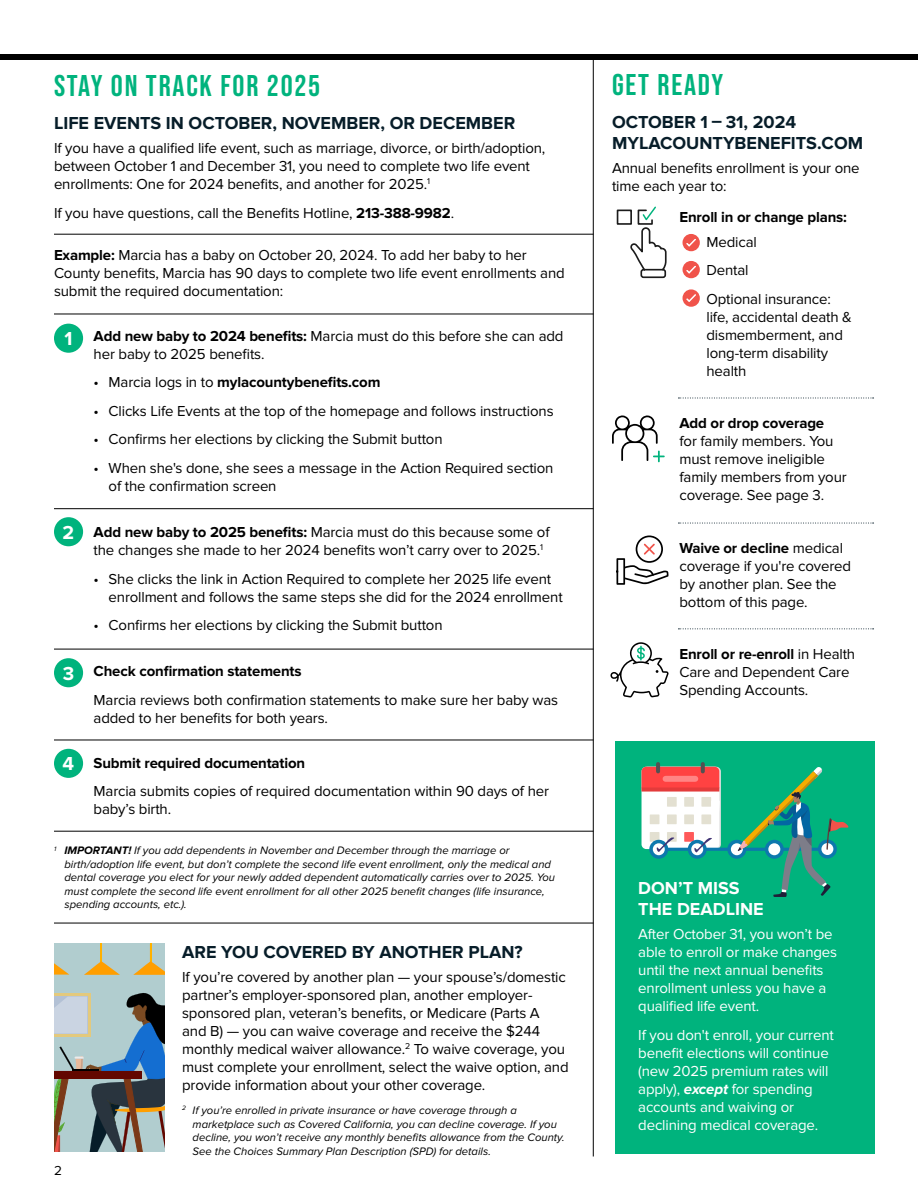
<style>
.page{position:relative;width:918px;height:1188px;background:#fff}
.page>*{position:absolute;margin:0;border:0;box-sizing:border-box;transform-origin:0 0}
.t1{font:30px "Bebas Neue";letter-spacing:.06em;color:#00b37d}
.t2{font:700 19.5px "Proxima Nova";color:#fff}
.t3{font:700 18px/21px "Proxima Nova";color:#071d29}
.t4{font:700 18px/21px "Proxima Nova";color:#fff}
.t5{font:15px/18px "Proxima Nova";letter-spacing:-.01em;color:#000}
.t6{font:15px/18px "Proxima Nova";letter-spacing:-.01em;color:#fff}
.t7{font:700 15px "Proxima Nova";letter-spacing:-.01em;color:#000}
.t8{font:13.5px "Proxima Nova";color:#000}
.t9{font:italic 11.25px/13.5px "Proxima Nova";color:#000}
.s1{font-weight:700}
.s2{font-weight:400}
.s3{font-weight:700;font-style:italic}
</style>
<div class="page">
<svg style="left:682px;top:234px;width:18px;height:17px"></svg>
<svg style="left:682px;top:261px;width:18px;height:17px"></svg>
<svg style="left:682px;top:289px;width:18px;height:18px"></svg>
<hr style="left:593px;top:58px;width:1px;height:1098px;background:#000">
<hr style="left:54px;top:234px;width:539px;height:1px;background:#000">
<hr style="left:54px;top:314px;width:539px;height:1px;background:#000">
<hr style="left:54px;top:508px;width:539px;height:1px;background:#000">
<hr style="left:54px;top:649px;width:539px;height:1px;background:#000">
<hr style="left:54px;top:740px;width:539px;height:1px;background:#000">
<hr style="left:54px;top:831px;width:539px;height:1px;background:#000">
<hr style="left:54px;top:923px;width:539px;height:1px;background:#000">
<div style="left:0;top:54px;width:918px;height:6px;background:#000"></div>
<div style="left:616px;top:741px;width:259px;height:412px;background:#00b37d"></div>
<div style="left:54px;top:324px;width:29px;height:29px;background:#00b37d;border-radius:50%"></div>
<div style="left:54px;top:517px;width:29px;height:29px;background:#00b37d;border-radius:50%"></div>
<div style="left:54px;top:658px;width:29px;height:29px;background:#00b37d;border-radius:50%"></div>
<div style="left:54px;top:749px;width:29px;height:29px;background:#00b37d;border-radius:50%"></div>
<svg style="left:678px;top:628px;width:196px;height:1px"></svg>
<svg style="left:678px;top:523px;width:196px;height:1px"></svg>
<svg style="left:678px;top:398px;width:196px;height:1px"></svg>
<svg style="left:643px;top:767px;width:78px;height:82px"></svg>
<div style="left:642px;top:767px;width:77px;height:82px;background:#fff;border-radius:5px"></div>
<svg style="left:642px;top:788px;width:77px;height:4px"></svg>
<svg style="left:642px;top:764px;width:77px;height:24px;background:#df5651"></svg>
<div style="left:667px;top:797px;width:10px;height:10px;background:#e3e0d1"></div>
<div style="left:684px;top:797px;width:10px;height:10px;background:#e3e0d1"></div>
<div style="left:701px;top:797px;width:10px;height:10px;background:#e3e0d1"></div>
<div style="left:650px;top:814px;width:9px;height:10px;background:#e3e0d1"></div>
<div style="left:667px;top:814px;width:10px;height:10px;background:#e3e0d1"></div>
<div style="left:684px;top:814px;width:10px;height:10px;background:#e3e0d1"></div>
<div style="left:701px;top:814px;width:10px;height:10px;background:#e3e0d1"></div>
<div style="left:650px;top:832px;width:9px;height:10px;background:#e3e0d1"></div>
<div style="left:667px;top:832px;width:10px;height:10px;background:#e3e0d1"></div>
<div style="left:684px;top:832px;width:10px;height:10px;background:#ff5959"></div>
<svg style="left:719px;top:800px;width:1px;height:28px"></svg>
<hr style="left:659px;top:848px;width:163px;height:3px;background:#0d78ad">
<svg style="left:649px;top:840px;width:19px;height:19px"></svg>
<div style="left:653px;top:843px;width:12px;height:12px;background:#fff;border-radius:50%"></div>
<svg style="left:688px;top:840px;width:19px;height:19px"></svg>
<svg style="left:691px;top:843px;width:12px;height:12px"></svg>
<svg style="left:727px;top:840px;width:19px;height:19px"></svg>
<div style="left:731px;top:843px;width:12px;height:12px;background:#fff;border-radius:50%"></div>
<svg style="left:656px;top:837px;width:21px;height:16px"></svg>
<svg style="left:694px;top:838px;width:21px;height:15px"></svg>
<svg style="left:738px;top:767px;width:111px;height:130px"></svg>
<svg style="left:612px;top:415px;width:53px;height:47px"></svg>
<svg style="left:616px;top:536px;width:52px;height:49px"></svg>
<svg style="left:610px;top:642px;width:59px;height:56px"></svg>
<svg style="left:616px;top:206px;width:51px;height:73px"></svg>
<div style="left:54px;top:944px;width:110px;height:208px;background:#b1cdcf"></div>
<svg style="left:54px;top:993px;width:110px;height:159px"></svg>
<svg style="left:84px;top:944px;width:36px;height:31px"></svg>
<svg style="left:133px;top:944px;width:31px;height:31px"></svg>
<svg style="left:54px;top:963px;width:15px;height:12px"></svg>
<h1 class="t1" style="left:54px;top:69px;width:268px">STAY ON TRACK FOR 2025</h1>
<p class="t3" style="left:54px;top:113px;width:463px">LIFE EVENTS IN OCTOBER, NOVEMBER, OR DECEMBER</p>
<p class="t5" style="left:54px;top:139px;width:493px">If you have a qualified life event, such as marriage, divorce, or birth/adoption, between October 1 and December 31, you need to complete two life event enrollments: One for 2024 benefits, and another for 2025.<sup>1</sup></p>
<p class="t5" style="left:54px;top:204px;width:402px">If you have questions, call the Benefits Hotline, <span class="s1">213-388-9982</span>.</p>
<p class="t5" style="left:54px;top:246px;width:512px"><span class="s1">Example:</span> Marcia has a baby on October 20, 2024. To add her baby to her<br>County benefits, Marcia has 90 days to complete two life event enrollments and submit the required documentation:</p>
<p class="t5" style="left:94px;top:327px;width:472px"><span class="s1">Add new baby to 2024 benefits:</span> Marcia must do this before she can add her baby to 2025 benefits.</p>
<p class="t7" style="left:94px;top:374px;width:288px"><span class="s2">• Marcia logs in to</span> mylacountybenefits.com</p>
<p class="t5" style="left:94px;top:402px;width:462px">• Clicks Life Events at the top of the homepage and follows instructions</p>
<p class="t5" style="left:94px;top:430px;width:351px">• Confirms her elections by clicking the Submit button</p>
<p class="t5" style="left:109px;top:459px;width:446px;text-indent:-15px">• When she's done, she sees a message in the Action Required section of the confirmation screen</p>
<p class="t5" style="left:94px;top:523px;width:458px"><span class="s1">Add new baby to 2025 benefits:</span> Marcia must do this because some of the changes she made to her 2024 benefits won’t carry over to 2025.<sup>1</sup></p>
<p class="t5" style="left:109px;top:570px;width:456px;text-indent:-15px">• She clicks the link in Action Required to complete her 2025 life event enrollment and follows the same steps she did for the 2024 enrollment</p>
<p class="t5" style="left:94px;top:616px;width:351px">• Confirms her elections by clicking the Submit button</p>
<p class="t7" style="left:94px;top:663px;width:210px">Check confirmation statements</p>
<p class="t5" style="left:94px;top:691px;width:466px">Marcia reviews both confirmation statements to make sure her baby was added to her benefits for both years.</p>
<p class="t7" style="left:94px;top:754px;width:213px">Submit required documentation</p>
<p class="t5" style="left:94px;top:783px;width:457px">Marcia submits copies of required documentation within 90 days of her baby’s birth.</p>
<p class="t9" style="left:65px;top:844px;width:492px;text-indent:-11px"><sup>1</sup> <span class="s1">IMPORTANT!</span> If you add dependents in November and December through the marriage or birth/adoption life event, but don’t complete the second life event enrollment, only the medical and dental coverage you elect for your newly added dependent automatically carries over to 2025. You must complete the second life event enrollment for all other 2025 benefit changes (life insurance, spending accounts, etc.).</p>
<h2 class="t2" style="left:64px;top:327px;width:10px">1</h2>
<h2 class="t2" style="left:63px;top:521px;width:13px">2</h2>
<h2 class="t2" style="left:63px;top:662px;width:13px">3</h2>
<h2 class="t2" style="left:63px;top:753px;width:13px">4</h2>
<p class="t8" style="left:54px;top:1162px;width:9px">2</p>
<p class="t3" style="left:182px;top:942px;width:342px">ARE YOU COVERED BY ANOTHER PLAN?</p>
<p class="t5" style="left:182px;top:968px;width:388px">If you’re covered by another plan — your spouse’s/domestic partner’s employer-sponsored plan, another employer&shy;sponsored plan, veteran’s benefits, or Medicare (Parts A<br>and B) — you can waive coverage and receive the $244 monthly medical waiver allowance.<sup>2</sup> To waive coverage, you must complete your enrollment, select the waive option, and provide information about your other coverage.</p>
<p class="t9" style="left:193px;top:1104px;width:374px;text-indent:-11px"><sup>2</sup> If you’re enrolled in private insurance or have coverage through a marketplace such as Covered California, you can decline coverage. If you decline, you won’t receive any monthly benefits allowance from the County.<br>See the Choices Summary Plan Description (SPD) for details.</p>
<h1 class="t1" style="left:612px;top:67px;width:113px">GET READY</h1>
<p class="t3" style="left:612px;top:111px;width:253px">OCTOBER 1 – 31, 2024<br>MYLACOUNTYBENEFITS.COM</p>
<p class="t5" style="left:612px;top:159px;width:249px">Annual benefits enrollment is your one time each year to:</p>
<p class="t7" style="left:680px;top:208px;width:169px">Enroll in or change plans:</p>
<p class="t5" style="left:706px;top:228px;width:126px;line-height:28.5px">Medical<br>Dental<br>Optional insurance:</p>
<p class="t5" style="left:706px;top:308px;width:147px">life, accidental death &amp; dismemberment, and long-term disability health</p>
<p class="t7" style="left:679px;top:415px;width:146px">Add or drop coverage</p>
<p class="t5" style="left:679px;top:432px;width:169px">for family members. You must remove ineligible family members from your coverage. See page 3.</p>
<p class="t5" style="left:679px;top:539px;width:173px"><span class="s1">Waive or decline</span> medical coverage if you're covered by another plan. See the bottom of this page.</p>
<p class="t5" style="left:679px;top:645px;width:177px"><span class="s1">Enroll or re-enroll</span> in Health<br>Care and Dependent Care<br>Spending Accounts.</p>
<p class="t4" style="left:638px;top:878px;width:127px">DON’T MISS<br>THE DEADLINE</p>
<p class="t6" style="left:638px;top:926px;width:200px">After October 31, you won’t be able to enroll or make changes until the next annual benefits enrollment unless you have a qualified life event.</p>
<p class="t6" style="left:638px;top:1026px;width:197px">If you don't enroll, your current benefit elections will continue (new 2025 premium rates will apply), <span class="s3">except</span> for spending accounts and waiving or declining medical coverage.</p>
</div>
